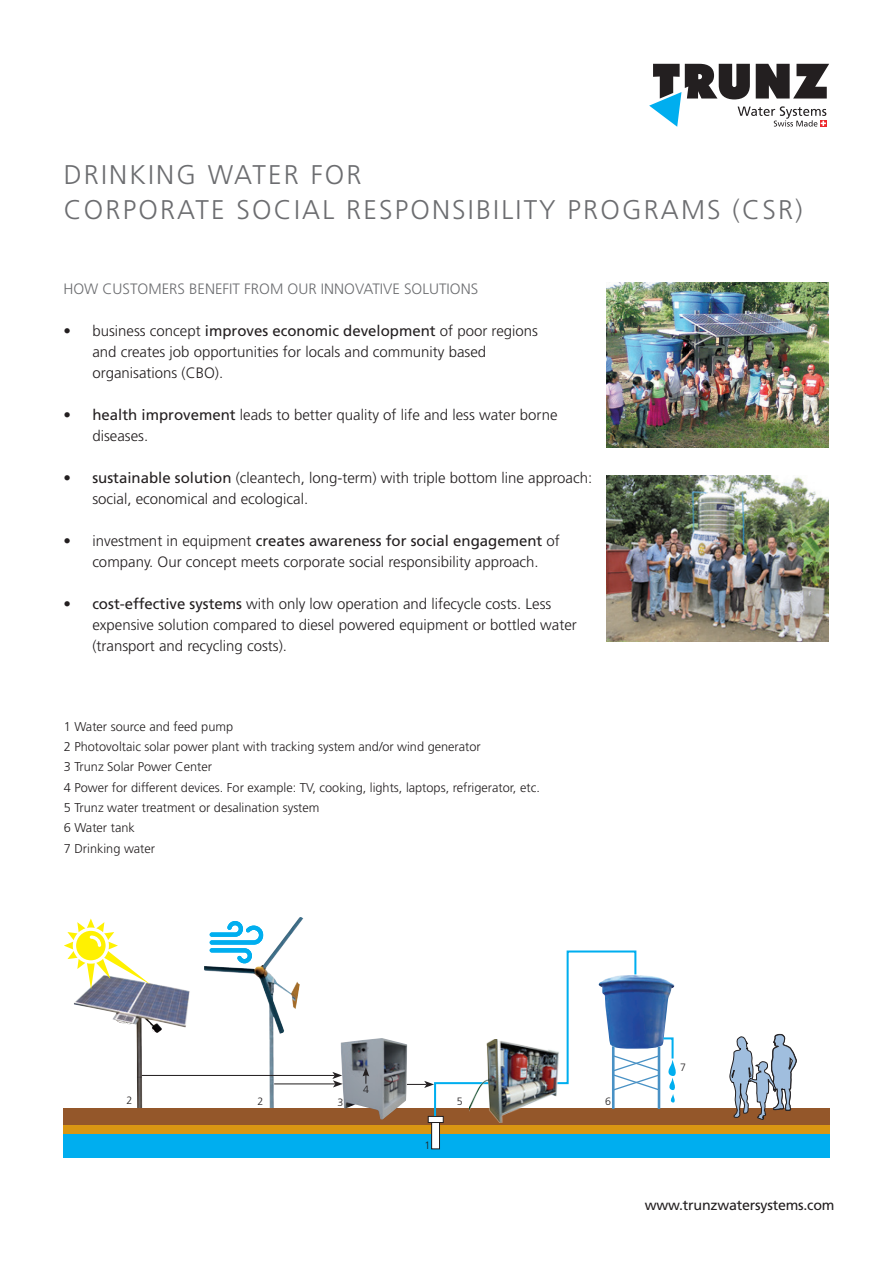
<style>
.page{position:relative;width:893px;height:1263px;background:#fff}
.page>*{position:absolute;margin:0;border:0;box-sizing:border-box;transform-origin:0 0}
.t1{font:300 27px/34.5px "Frutiger";letter-spacing:.08em;color:#6c6d70}
.t2{font:300 15px/21px "Frutiger";color:#231f20}
.t3{font:300 15px "Frutiger";color:#6c6d70}
.t4{font:14.25px "Frutiger";letter-spacing:-.015em;color:#231f20}
.t5{font:300 12.75px/20.4px "Frutiger";color:#231f20}
.t6{font:300 10.65px "Frutiger";color:#231f20}
.s1{font-weight:400}
</style>
<div class="page">
<svg style="left:649px;top:64px;width:180px;height:63px"></svg>
<img style="left:607px;top:282px;width:221px;height:166px">
<img style="left:607px;top:476px;width:221px;height:165px">
<img style="left:74px;top:983px;width:116px;height:125px">
<svg style="left:64px;top:918px;width:87px;height:71px"></svg>
<img style="left:278px;top:918px;width:21px;height:28px">
<svg style="left:210px;top:921px;width:53px;height:42px"></svg>
<div style="left:64px;top:1133px;width:766px;height:24px;background:#00aeef"></div>
<div style="left:64px;top:1125px;width:766px;height:8px;background:#da9612"></div>
<div style="left:64px;top:1109px;width:766px;height:16px;background:#94572a"></div>
<img style="left:341px;top:1038px;width:66px;height:82px">
<svg style="left:730px;top:1034px;width:66px;height:86px"></svg>
<hr style="left:142px;top:1075px;width:193px;height:1px;background:#231f20">
<hr style="left:274px;top:1083px;width:61px;height:1px;background:#231f20">
<svg style="left:332px;top:1072px;width:11px;height:15px"></svg>
<div style="left:432px;top:1122px;width:7px;height:27px;background:#fff"></div>
<div style="left:431px;top:1121px;width:9px;height:28px;border:1px solid #231f20"></div>
<svg style="left:363px;top:1067px;width:6px;height:17px"></svg>
<svg style="left:407px;top:950px;width:269px;height:173px"></svg>
<h1 class="t1" style="left:64px;top:158px;width:696px">drinking water FOR<br>corporate social responsibility programs (CSR</h1>
<h1 class="t1" style="left:795px;top:192px;width:9px">)</h1>
<p class="t3" style="left:63px;top:280px;width:416px">How customers benefit from our innovative solutions</p>
<p class="t2" style="left:92px;top:320px;width:447px;text-indent:-29px">• business concept <span class="s1">improves economic development</span> of poor regions and creates job opportunities for locals and community based organisations (CBO</p>
<p class="t2" style="left:215px;top:362px;width:10px">).</p>
<p class="t2" style="left:92px;top:404px;width:467px;text-indent:-29px"><span class="s1">• health improvement</span> leads to better quality of life and less water borne diseases.</p>
<p class="t2" style="left:92px;top:467px;width:501px;text-indent:-29px"><span class="s1">• sustainable solution</span> (cleantech, long-term) with triple bottom line approach: social, economical and ecological.</p>
<p class="t2" style="left:63px;top:530px;width:498px;text-align:center">• investment in equipment <span class="s1">creates awareness for social engagement</span> of company. Our concept meets corporate social responsibility approach.</p>
<p class="t2" style="left:92px;top:593px;width:486px;text-indent:-29px"><span class="s1">• cost-effective systems</span> with only low operation and lifecycle costs. Less expensive solution compared to diesel powered equipment or bottled water (transport and recycling costs).</p>
<p class="t5" style="left:64px;top:716px;width:478px">1 Water source and feed pump<br>2 Photovoltaic solar power plant with tracking system and/or wind generator<br>3 Trunz Solar Power Center<br>4 Power for different devices. For example: TV, cooking, lights, laptops, refrigerator, etc.<br>5 Trunz water treatment or desalination system<br>6 Water tank<br>7 Drinking water</p>
<p class="t6" style="left:363px;top:1083px;width:7px">4</p>
<p class="t6" style="left:126px;top:1095px;width:7px">2</p>
<p class="t6" style="left:258px;top:1095px;width:7px">2</p>
<p class="t6" style="left:337px;top:1096px;width:7px">3</p>
<p class="t6" style="left:457px;top:1095px;width:7px">5</p>
<p class="t6" style="left:605px;top:1095px;width:7px">6</p>
<p class="t6" style="left:424px;top:1139px;width:7px">1</p>
<p class="t6" style="left:680px;top:1061px;width:7px">7</p>
<p class="t4" style="left:645px;top:1197px;width:191px">www.trunzwatersystems.com</p>
</div>
